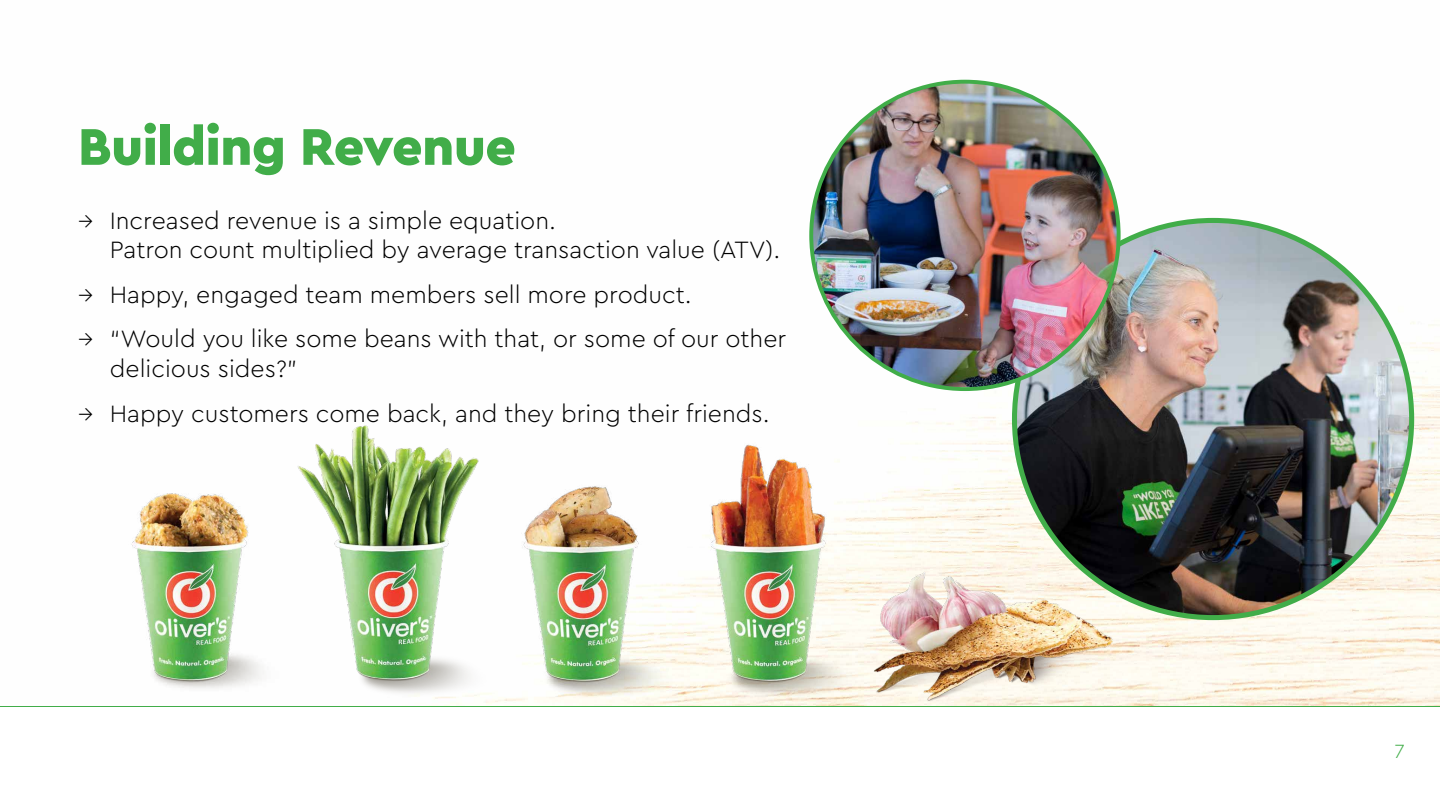
<style>
.page{position:relative;width:1440px;height:810px;background:#fff}
.page>*{position:absolute;margin:0;border:0;box-sizing:border-box;transform-origin:0 0}
.t1{font:900 54px "Cera Pro";letter-spacing:-.01em;color:#41ad49}
.t2{font:300 24.75px/29.7px "Cera Pro";color:#000}
.t3{font:300 20.02px "Cera Pro";color:#41ad49}
.s1{font-family:"Cera"}
</style>
<div class="page">
<img style="left:431px;top:79px;width:1009px;height:627px">
<img style="left:1014px;top:220px;width:398px;height:398px;border-radius:199px">
<img style="left:297px;top:404px;width:198px;height:299px">
<img style="left:811px;top:82px;width:308px;height:305px">
<img style="left:131px;top:493px;width:133px;height:196px">
<img style="left:693px;top:423px;width:195px;height:277px">
<img style="left:873px;top:565px;width:271px;height:141px">
<img style="left:509px;top:464px;width:167px;height:239px">
<hr style="left:0;top:706px;width:1440px;height:1px;background:#41ad49">
<h1 class="t1" style="left:78px;top:111px;width:440px">Building Revenue</h1>
<p class="t2" style="left:110px;top:204px;width:672px;text-indent:-32px"><span class="s1">→</span> Increased revenue is a simple equation.<br>Patron count multiplied by average transaction value (ATV).</p>
<p class="t2" style="left:78px;top:279px;width:615px"><span class="s1">→</span> Happy, engaged team members sell more product.</p>
<p class="t2" style="left:110px;top:323px;width:678px;text-indent:-32px"><span class="s1">→</span> “Would you like some beans with that, or some of our other delicious sides?”</p>
<p class="t2" style="left:78px;top:397px;width:693px"><span class="s1">→</span> Happy customers come back, and they bring their friends.</p>
<p class="t3" style="left:1395px;top:738px;width:11px">7</p>
</div>
